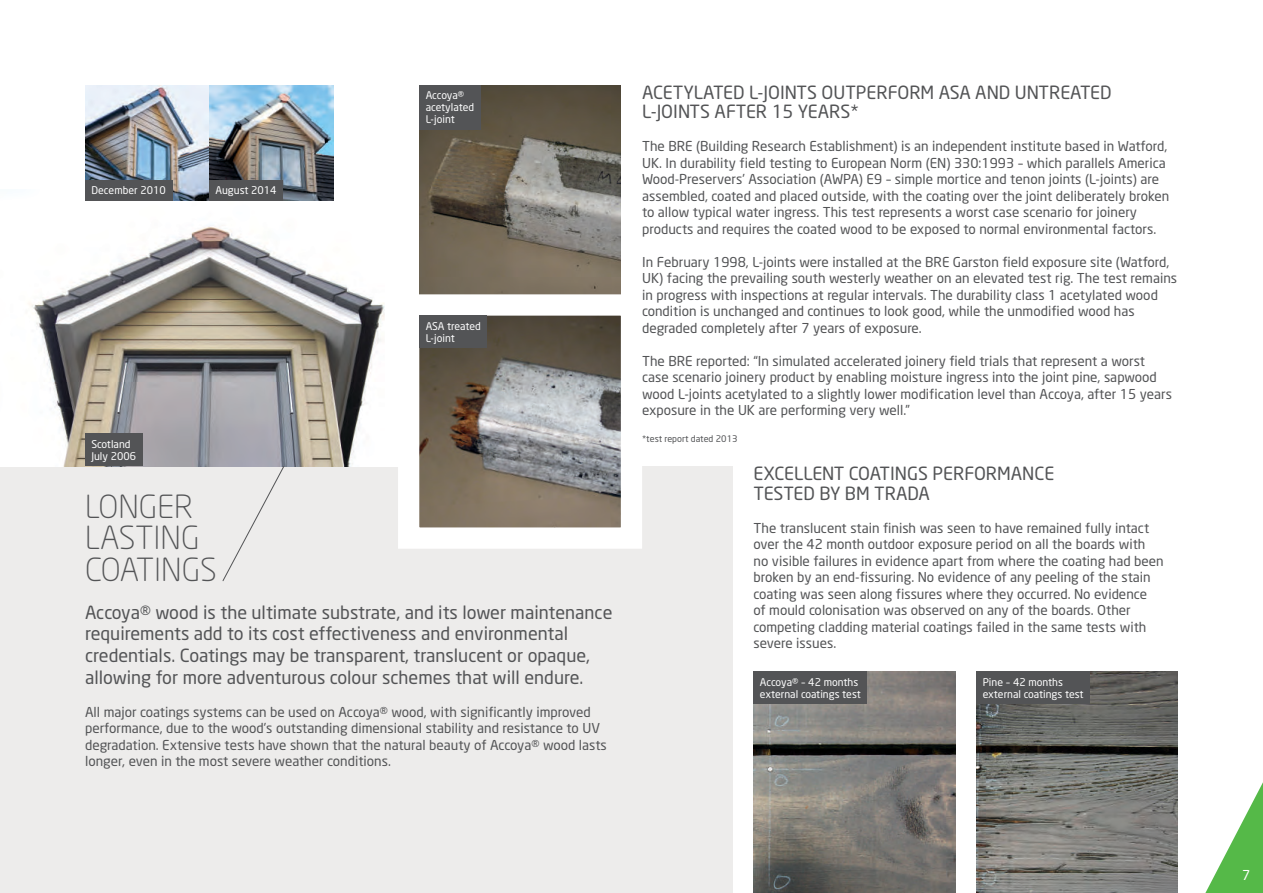
<style>
.page{position:relative;width:1263px;height:893px;background:#fff}
.page>*{position:absolute;margin:0;border:0;box-sizing:border-box;transform-origin:0 0}
.t1{font:300 31.5px/31.5px "Neo Sans";color:#535456}
.t2{font:18px/21.6px "Neo Sans";color:#535456}
.t3{font:13.5px/16.5px "Neo Sans";color:#535456}
.t4{font:13.5px "Neo Sans";color:#fff}
.t5{font:10.5px/12px "Neo Sans";color:#fff}
.t6{font:9px "Neo Sans";color:#535456}
</style>
<div class="page">
<div style="left:0;top:467px;width:732px;height:426px;background:#edeceb"></div>
<img style="left:753px;top:671px;width:202px;height:222px">
<img style="left:976px;top:671px;width:202px;height:222px">
<img style="left:419px;top:85px;width:202px;height:199px">
<svg style="left:398px;top:284px;width:255px;height:265px"></svg>
<img style="left:28px;top:225px;width:357px;height:241px">
<div style="left:976px;top:671px;width:114px;height:33px;background:#535456"></div>
<div style="left:85px;top:434px;width:58px;height:32px;background:#535456"></div>
<div style="left:419px;top:85px;width:61px;height:45px;background:#535456"></div>
<div style="left:419px;top:316px;width:68px;height:32px;background:#535456"></div>
<div style="left:753px;top:671px;width:114px;height:33px;background:#535456"></div>
<svg style="left:222px;top:466px;width:63px;height:115px"></svg>
<img style="left:85px;top:85px;width:249px;height:116px">
<div style="left:85px;top:180px;width:87px;height:21px;background:#535456"></div>
<div style="left:209px;top:180px;width:74px;height:21px;background:#535456"></div>
<svg style="left:1205px;top:782px;width:58px;height:111px"></svg>
<p class="t5" style="left:91px;top:184px;width:76px">December 2010</p>
<p class="t5" style="left:216px;top:184px;width:63px">August 2014</p>
<p class="t5" style="left:91px;top:438px;width:46px">Scotland<br>July 2006</p>
<p class="t5" style="left:426px;top:89px;width:50px">Accoya® acetylated<br>L-joint</p>
<p class="t5" style="left:426px;top:320px;width:57px">ASA treated<br>L-joint</p>
<h1 class="t1" style="left:85px;top:490px;width:133px">LONGER<br>LASTING<br>COATINGS</h1>
<p class="t2" style="left:85px;top:601px;width:529px">Accoya® wood is the ultimate substrate, and its lower maintenance requirements add to its cost effectiveness and environmental credentials. Coatings may be transparent, translucent or opaque, allowing for more adventurous colour schemes that will endure.</p>
<p class="t3" style="left:85px;top:703px;width:523px">All major coatings systems can be used on Accoya® wood, with significantly improved performance, due to the wood’s outstanding dimensional stability and resistance to UV degradation. Extensive tests have shown that the natural beauty of Accoya® wood lasts longer, even in the most severe weather conditions.</p>
<h2 class="t2" style="left:642px;top:82px;width:471px;line-height:19.5px">ACETYLATED L-JOINTS OUTPERFORM ASA AND UNTREATED<br>L-JOINTS AFTER 15 YEARS*</h2>
<p class="t3" style="left:642px;top:138px;width:529px">The BRE (Building Research Establishment) is an independent institute based in Watford, UK. In durability field testing to European Norm (EN) 330:1993 – which parallels America Wood-Preservers’ Association (AWPA) E9 – simple mortice and tenon joints (L-joints) are assembled, coated and placed outside, with the coating over the joint deliberately broken to allow typical water ingress. This test represents a worst case scenario for joinery products and requires the coated wood to be exposed to normal environmental factors.</p>
<p class="t3" style="left:642px;top:253px;width:537px">In February 1998, L-joints were installed at the BRE Garston field exposure site (Watford, UK) facing the prevailing south westerly weather on an elevated test rig. The test remains in progress with inspections at regular intervals. The durability class 1 acetylated wood condition is unchanged and continues to look good, while the unmodified wood has degraded completely after 7 years of exposure.</p>
<p class="t3" style="left:642px;top:352px;width:531px">The BRE reported: “In simulated accelerated joinery field trials that represent a worst case scenario joinery product by enabling moisture ingress into the joint pine, sapwood wood L-joints acetylated to a slightly lower modification level than Accoya, after 15 years exposure in the UK are performing very well.”</p>
<p class="t6" style="left:642px;top:433px;width:97px">*test report dated 2013</p>
<h2 class="t2" style="left:753px;top:464px;width:302px;line-height:19.5px">EXCELLENT COATINGS PERFORMANCE<br>TESTED BY BM TRADA</h2>
<p class="t3" style="left:753px;top:519px;width:412px">The translucent stain finish was seen to have remained fully intact over the 42 month outdoor exposure period on all the boards with<br>no visible failures in evidence apart from where the coating had been broken by an end-fissuring. No evidence of any peeling of the stain coating was seen along fissures where they occurred. No evidence<br>of mould colonisation was observed on any of the boards. Other competing cladding material coatings failed in the same tests with severe issues.</p>
<p class="t5" style="left:983px;top:676px;width:102px">Pine – 42 months external coatings test</p>
<p class="t5" style="left:760px;top:676px;width:102px">Accoya® – 42 months external coatings test</p>
<p class="t4" style="left:1242px;top:867px;width:10px">7</p>
</div>
